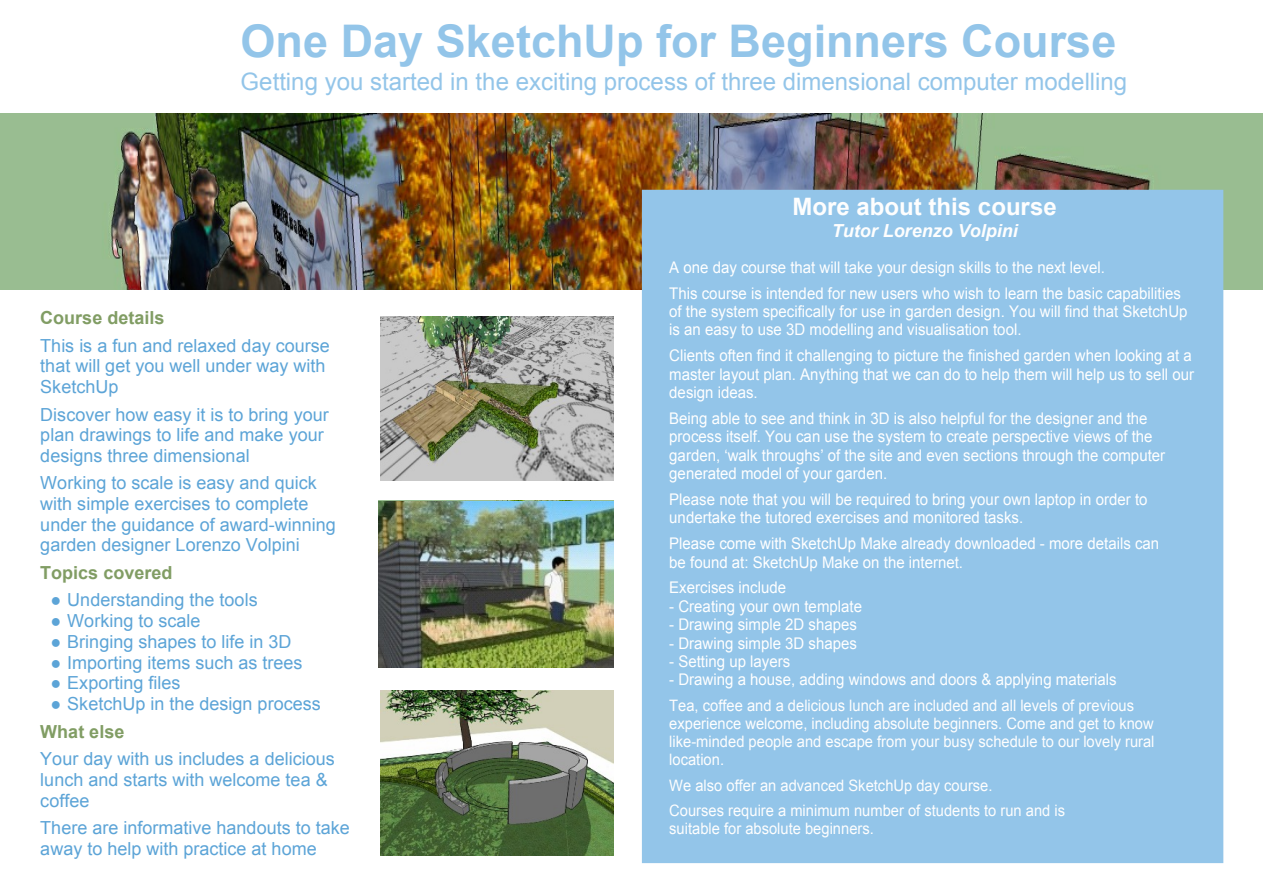
<style>
.page{position:relative;width:1263px;height:893px;background:#fff}
.page>*{position:absolute;margin:0;border:0;box-sizing:border-box;transform-origin:0 0}
.t1{font:700 45px "Arial";color:#93c5e9}
.t2{font:24px "Arial";color:#93c5e9}
.t3{font:700 24px "Arial";color:#fefefe}
.t4{font:18px/20.7px "Arial";color:#5ca4d7}
.t5{font:700 18px "Arial";color:#819d64}
.t6{font:italic 700 18px "Arial";color:#fefefe}
.t7{font:16.05px/18.5px "Arial";color:#fff;scale:.93 1}
.t8{font:15.75px/18px "Arial";color:#fefefe;scale:.93 1}
.s1{font-family:"Times New Roman"}
.s2{font-weight:700;color:#819d64}
</style>
<div class="page">
<img style="left:0;top:114px;width:1263px;height:176px">
<img style="left:380px;top:690px;width:234px;height:165px">
<img style="left:380px;top:316px;width:234px;height:165px">
<div style="left:642px;top:190px;width:581px;height:673px;background:#93c5e9"></div>
<img style="left:378px;top:501px;width:236px;height:167px">
<h1 class="t1" style="left:241px;top:25px;width:877px">One Day SketchUp for Beginners Course</h1>
<h2 class="t2" style="left:241px;top:72px;width:888px">Getting you started in the exciting process of three dimensional computer modelling</h2>
<p class="t5" style="left:40px;top:311px;width:126px">Course details</p>
<p class="t4" style="left:40px;top:337px;width:291px">This is a fun and relaxed day course that will get you well under way with<br>SketchUp</p>
<p class="t4" style="left:40px;top:406px;width:290px">Discover how easy it is to bring your plan drawings to life and make your designs three dimensional</p>
<p class="t4" style="left:40px;top:474px;width:297px">Working to scale is easy and quick with simple exercises to complete under the guidance of award-winning garden designer Lorenzo Volpini</p>
<p class="t5" style="left:40px;top:566px;width:134px">Topics covered</p>
<p class="t4" style="left:50px;top:591px;width:209px"><span class="s1">●</span> Understanding the tools</p>
<p class="t4" style="left:50px;top:612px;width:152px"><span class="s1">●</span> Working to scale</p>
<p class="t4" style="left:50px;top:633px;width:243px"><span class="s1">●</span> Bringing shapes to life in 3D</p>
<p class="t4" style="left:50px;top:654px;width:254px"><span class="s1">●</span> Importing items such as trees</p>
<p class="t4" style="left:50px;top:674px;width:131px"><span class="s1">●</span> Exporting files</p>
<p class="t4" style="left:40px;top:692px;width:282px;line-height:27.6px;text-indent:10px"><span class="s1">●</span> SketchUp in the design process<br><span class="s2">What else</span></p>
<p class="t4" style="left:40px;top:750px;width:296px">Your day with us includes a delicious lunch and starts with welcome tea &amp; coffee</p>
<p class="t4" style="left:40px;top:819px;width:311px">There are informative handouts to take away to help with practice at home</p>
<h2 class="t3" style="left:792px;top:197px;width:266px">More about this course</h2>
<p class="t6" style="left:832px;top:224px;width:187px">Tutor Lorenzo Volpini</p>
<p class="t7" style="left:669px;top:256px;width:552px;line-height:25.8px">A one day course that will take your design skills to the next level.<br>This course is intended for new users who wish to learn the basic capabilities</p>
<p class="t7" style="left:669px;top:304px;width:559px">of the system specifically for use in garden design. You will find that SketchUp is an easy to use 3D modelling and visualisation tool.</p>
<p class="t7" style="left:669px;top:348px;width:566px">Clients often find it challenging to picture the finished garden when looking at a master layout plan. Anything that we can do to help them will help us to sell our design ideas.</p>
<p class="t7" style="left:669px;top:410px;width:535px">Being able to see and think in 3D is also helpful for the designer and the process itself. You can use the system to create perspective views of the garden, ‘walk throughs’ of the site and even sections through the computer generated model of your garden.</p>
<p class="t7" style="left:669px;top:491px;width:516px">Please note that you will be required to bring your own laptop in order to undertake the tutored exercises and monitored tasks.</p>
<p class="t7" style="left:669px;top:536px;width:528px">Please come with SketchUp Make already downloaded - more details can be found at: SketchUp Make on the internet.</p>
<p class="t7" style="left:669px;top:580px;width:127px">Exercises include</p>
<p class="t7" style="left:669px;top:598px;width:209px">- Creating your own template</p>
<p class="t7" style="left:669px;top:617px;width:203px">- Drawing simple 2D shapes</p>
<p class="t7" style="left:669px;top:635px;width:203px">- Drawing simple 3D shapes</p>
<p class="t7" style="left:669px;top:654px;width:132px">- Setting up layers</p>
<p class="t7" style="left:669px;top:672px;width:483px">- Drawing a house, adding windows and doors &amp; applying materials</p>
<p class="t8" style="left:669px;top:698px;width:523px">Tea, coffee and a delicious lunch are included and all levels of previous experience welcome, including absolute beginners. Come and get to know like-minded people and escape from your busy schedule to our lovely rural location.</p>
<p class="t8" style="left:669px;top:774px;width:427px;line-height:25.5px">We also offer an advanced SketchUp day course.<br>Courses require a minimum number of students to run and is</p>
<p class="t8" style="left:669px;top:821px;width:221px">suitable for absolute beginners.</p>
</div>
